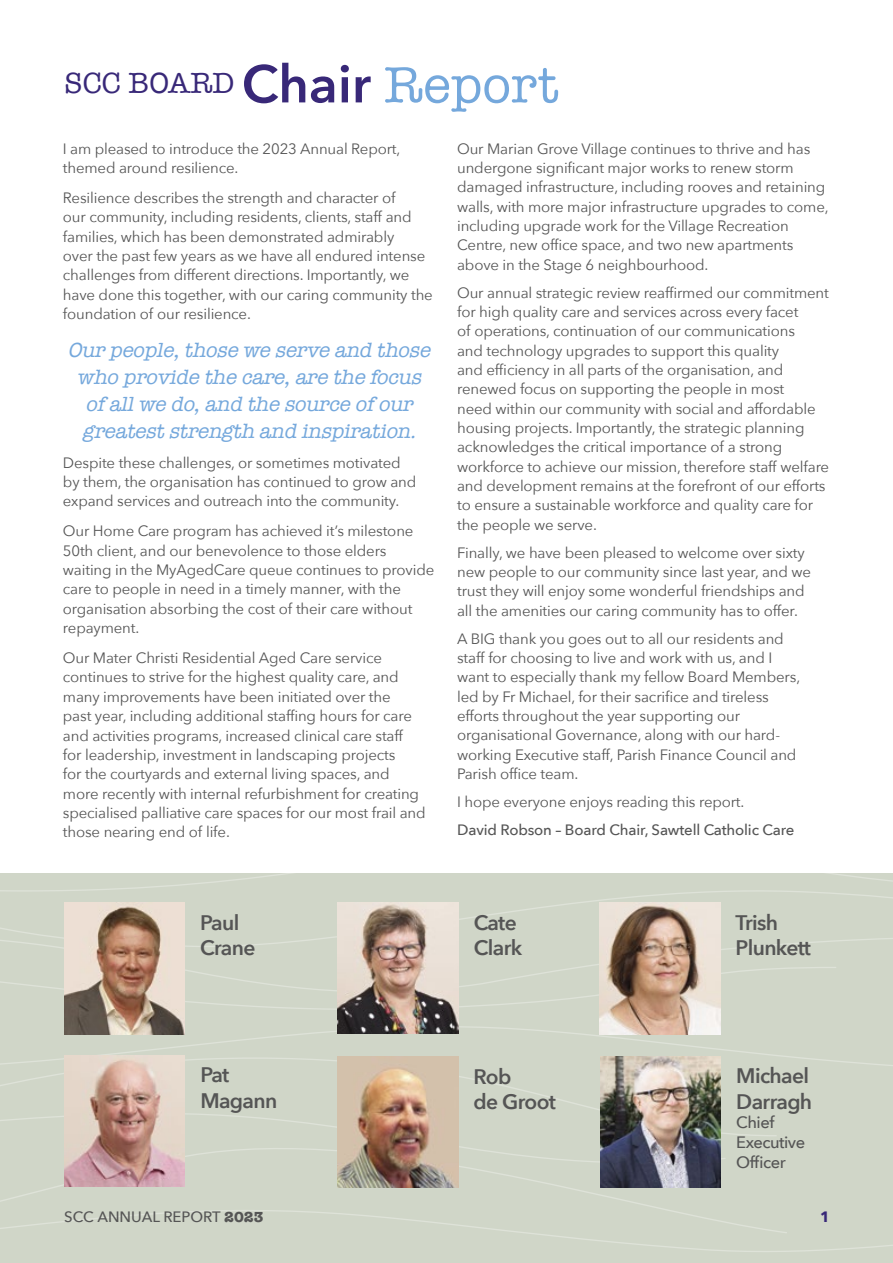
<style>
.page{position:relative;width:893px;height:1263px;background:#fff}
.page>*{position:absolute;margin:0;border:0;box-sizing:border-box;transform-origin:0 0}
.t1{font:30px "American Typewriter";color:#382878}
.t2{font:italic 21px/27px "American Typewriter";color:#75a8dc;text-align:center}
.t3{font:600 21px/25.2px "Avenir Next";letter-spacing:-.03em;color:#555}
.t4{font:500 16.5px/19.8px "Avenir Next";letter-spacing:-.03em;color:#555}
.t5{font:15px/19.4px "Avenir Next";letter-spacing:-.01em;color:#555}
.t6{font:500 15px "Avenir Next";letter-spacing:-.01em;color:#555}
.t7{font:700 15px "Avenir Next";color:#382878}
.s1{font-family:"Avenir Next";font-weight:600;font-size:52.5px}
.s2{font-size:52.5px;color:#75a8dc}
.s3{font-family:"American Typewriter";font-weight:700}
</style>
<div class="page">
<div style="left:0;top:874px;width:893px;height:389px;background:#d0d6c8"></div>
<svg style="left:0;top:892px;width:893px;height:43px"></svg>
<svg style="left:0;top:1117px;width:776px;height:88px"></svg>
<svg style="left:0;top:935px;width:893px;height:82px"></svg>
<svg style="left:0;top:874px;width:893px;height:18px"></svg>
<svg style="left:0;top:1021px;width:893px;height:58px"></svg>
<svg style="left:0;top:1205px;width:893px;height:47px"></svg>
<img style="left:64px;top:1055px;width:121px;height:131px">
<img style="left:338px;top:902px;width:120px;height:131px">
<img style="left:599px;top:903px;width:121px;height:131px">
<img style="left:337px;top:1056px;width:121px;height:131px">
<img style="left:64px;top:903px;width:121px;height:131px">
<img style="left:600px;top:1056px;width:121px;height:131px">
<h1 class="t1" style="left:64px;top:60px;width:496px">SCC BOARD <span class="s1">Chair</span> <span class="s2">Report</span></h1>
<p class="t5" style="left:63px;top:138px;width:339px">I am pleased to introduce the 2023 Annual Report, themed around resilience.</p>
<p class="t5" style="left:63px;top:187px;width:371px">Resilience describes the strength and character of<br>our community, including residents, clients, staff and families, which has been demonstrated admirably<br>over the past few years as we have all endured intense challenges from different directions. Importantly, we have done this together, with our caring community the foundation of our resilience.</p>
<h2 class="t2" style="left:68px;top:335px;width:370px">Ourpeople,thoseweserveand those whoprovidethecare,arethefocus of allwedo,and thesourceof our greateststrength and inspiration.</h2>
<p class="t5" style="left:63px;top:452px;width:355px">Despite these challenges, or sometimes motivated by them, the organisation has continued to grow and expand services and outreach into the community.</p>
<p class="t5" style="left:63px;top:521px;width:373px">Our Home Care program has achieved it’s milestone 50th client, and our benevolence to those elders waiting in the MyAgedCare queue continues to provide care to people in need in a timely manner, with the organisation absorbing the cost of their care without repayment.</p>
<p class="t5" style="left:63px;top:648px;width:364px">Our Mater Christi Residential Aged Care service continues to strive for the highest quality care, and many improvements have been initiated over the<br>past year, including additional staffing hours for care and activities programs, increased clinical care staff<br>for leadership, investment in landscaping projects<br>for the courtyards and external living spaces, and more recently with internal refurbishment for creating specialised palliative care spaces for our most frail and those nearing end of life.</p>
<p class="t5" style="left:457px;top:138px;width:373px">Our Marian Grove Village continues to thrive and has undergone significant major works to renew storm damaged infrastructure, including rooves and retaining walls, with more major infrastructure upgrades to come, including upgrade work for the Village Recreation Centre, new office space, and two new apartments above in the Stage 6 neighbourhood.</p>
<p class="t5" style="left:457px;top:282px;width:374px">Our annual strategic review reaffirmed our commitment for high quality care and services across every facet<br>of operations, continuation of our communications<br>and technology upgrades to support this quality<br>and efficiency in all parts of the organisation, and renewed focus on supporting the people in most<br>need within our community with social and affordable housing projects. Importantly, the strategic planning acknowledges the critical importance of a strong workforce to achieve our mission, therefore staff welfare and development remains at the forefront of our efforts to ensure a sustainable workforce and quality care for the people we serve.</p>
<p class="t5" style="left:457px;top:542px;width:355px">Finally, we have been pleased to welcome over sixty new people to our community since last year, and we trust they will enjoy some wonderful friendships and all the amenities our caring community has to offer.</p>
<p class="t5" style="left:457px;top:628px;width:345px">A BIG thank you goes out to all our residents and staff for choosing to live and work with us, and I want to especially thank my fellow Board Members, led by Fr Michael, for their sacrifice and tireless efforts throughout the year supporting our organisational Governance, along with our hard&shy;working Executive staff, Parish Finance Council and Parish office team.</p>
<p class="t5" style="left:457px;top:791px;width:289px">I hope everyone enjoys reading this report.</p>
<p class="t6" style="left:457px;top:817px;width:339px">David Robson – Board Chair, Sawtell Catholic Care</p>
<h2 class="t3" style="left:200px;top:909px;width:57px">Paul<br>Crane</h2>
<h2 class="t3" style="left:474px;top:909px;width:50px">Cate<br>Clark</h2>
<h2 class="t3" style="left:736px;top:909px;width:77px">Trish<br>Plunkett</h2>
<h2 class="t3" style="left:200px;top:1062px;width:78px">Pat<br>Magann</h2>
<h2 class="t3" style="left:474px;top:1063px;width:84px">Rob<br>de Groot</h2>
<h2 class="t3" style="left:736px;top:1063px;width:77px">Michael<br>Darragh</h2>
<p class="t4" style="left:736px;top:1112px;width:70px">Chief<br>Executive<br>Officer</p>
<p class="t6" style="left:64px;top:1204px;width:201px">SCC ANNUAL REPORT <span class="s3">2023</span></p>
<p class="t7" style="left:820px;top:1204px;width:11px">1</p>
</div>
